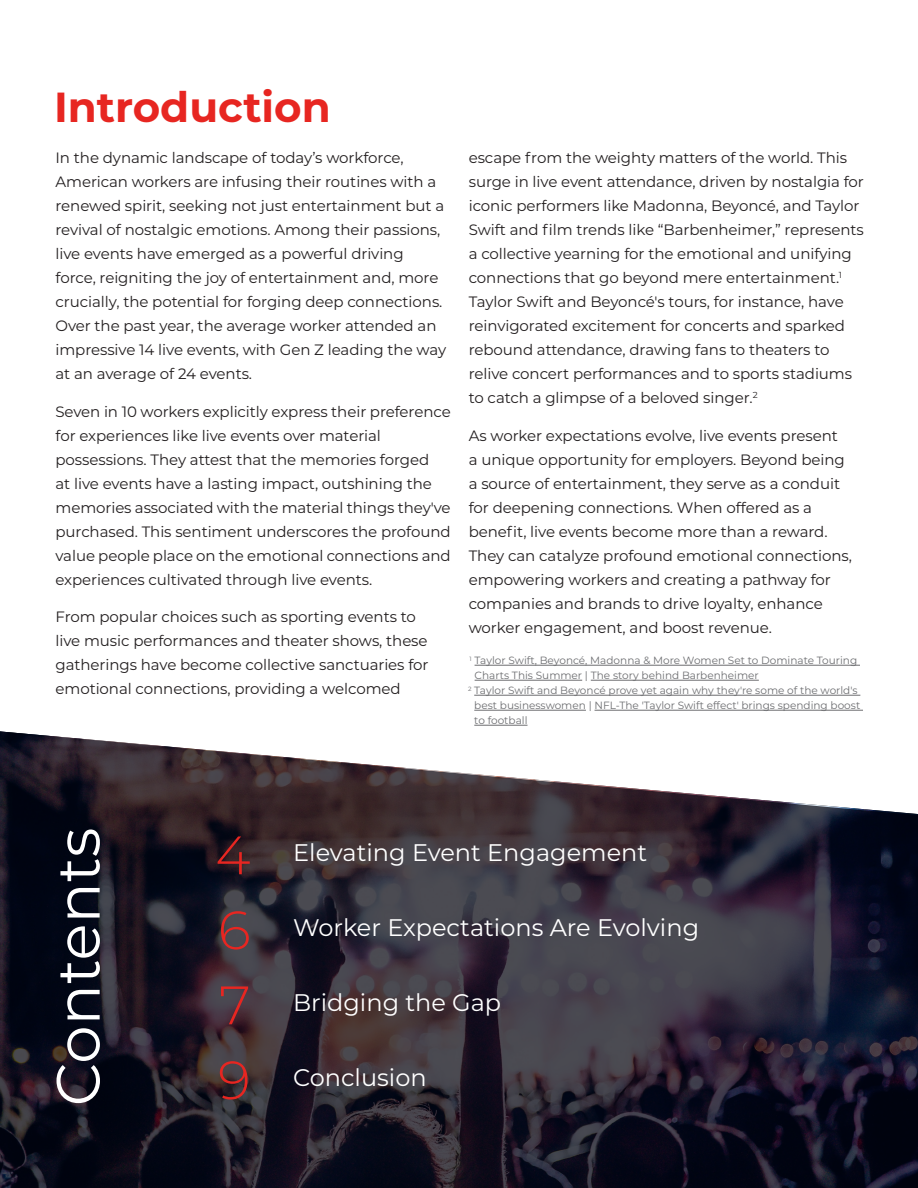
<style>
.page{position:relative;width:918px;height:1188px;background:#fff}
.page>*{position:absolute;margin:0;border:0;box-sizing:border-box;transform-origin:0 0}
.t1{font:61.05px "Montserrat";color:#fff}
.t2{font:300 54px "Montserrat";color:#e72621}
.t3{font:700 42px "Montserrat";color:#e72621}
.t4{font:24px "Montserrat";color:#fff}
.t5{font:15px/24px "Montserrat";letter-spacing:-.005em;color:#231f20}
.t6{font:10.5px/15px "Montserrat";color:#6c6d70}
</style>
<div class="page">
<svg style="left:0;top:731px;width:918px;height:457px;background:#3b3742"></svg>
<hr style="left:475px;top:665px;width:385px;height:1px;background:#6c6d70">
<hr style="left:475px;top:680px;width:107px;height:1px;background:#6c6d70">
<hr style="left:591px;top:680px;width:168px;height:1px;background:#6c6d70">
<hr style="left:474px;top:695px;width:386px;height:1px;background:#6c6d70">
<hr style="left:474px;top:710px;width:112px;height:1px;background:#6c6d70">
<hr style="left:595px;top:710px;width:268px;height:1px;background:#6c6d70">
<hr style="left:474px;top:725px;width:54px;height:1px;background:#6c6d70">
<p class="t3" style="left:54px;top:76px;width:278px">Introduction</p>
<p class="t5" style="left:56px;top:145px;width:392px">In the dynamic landscape of today’s workforce, American workers are infusing their routines with a renewed spirit, seeking not just entertainment but a revival of nostalgic emotions. Among their passions, live events have emerged as a powerful driving force, reigniting the joy of entertainment and, more crucially, the potential for forging deep connections.<br>Over the past year, the average worker attended an impressive 14 live events, with Gen Z leading the way at an average of 24 events.</p>
<p class="t5" style="left:56px;top:399px;width:397px">Seven in 10 workers explicitly express their preference for experiences like live events over material possessions. They attest that the memories forged<br>at live events have a lasting impact, outshining the memories associated with the material things they've purchased. This sentiment underscores the profound value people place on the emotional connections and experiences cultivated through live events.</p>
<p class="t5" style="left:56px;top:604px;width:375px">From popular choices such as sporting events to live music performances and theater shows, these gatherings have become collective sanctuaries for emotional connections, providing a welcomed</p>
<p class="t5" style="left:469px;top:145px;width:397px">escape from the weighty matters of the world. This surge in live event attendance, driven by nostalgia for iconic performers like Madonna, Beyoncé, and Taylor Swift and film trends like “Barbenheimer,” represents a collective yearning for the emotional and unifying connections that go beyond mere entertainment.<sup>1<br></sup>Taylor Swift and Beyoncé's tours, for instance, have reinvigorated excitement for concerts and sparked rebound attendance, drawing fans to theaters to relive concert performances and to sports stadiums to catch a glimpse of a beloved singer.<sup>2</sup></p>
<p class="t5" style="left:469px;top:423px;width:385px">As worker expectations evolve, live events present<br>a unique opportunity for employers. Beyond being a source of entertainment, they serve as a conduit for deepening connections. When offered as a benefit, live events become more than a reward.<br>They can catalyze profound emotional connections, empowering workers and creating a pathway for companies and brands to drive loyalty, enhance worker engagement, and boost revenue.</p>
<p class="t6" style="left:475px;top:653px;width:384px;text-indent:-5px"><sup>1</sup> Taylor Swift, Beyoncé, Madonna &amp; More Women Set to Dominate Touring<br>Charts This Summer | The story behind Barbenheimer</p>
<p class="t6" style="left:474px;top:683px;width:387px;text-indent:-6px"><sup>2</sup> Taylor Swift and Beyoncé prove yet again why they're some of the world's best businesswomen | NFL-The 'Taylor Swift effect' brings spending boost to football</p>
<p class="t1" style="left:36px;top:1106px;width:280px;rotate:-90deg">Contents</p>
<p class="t2" style="left:215px;top:818px;width:37px">4</p>
<p class="t2" style="left:218px;top:893px;width:34px">6</p>
<p class="t2" style="left:219px;top:968px;width:33px">7</p>
<p class="t2" style="left:218px;top:1043px;width:34px">9</p>
<p class="t4" style="left:293px;top:836px;width:355px">Elevating Event Engagement</p>
<p class="t4" style="left:293px;top:911px;width:407px">Worker Expectations Are Evolving</p>
<p class="t4" style="left:293px;top:986px;width:210px">Bridging the Gap</p>
<p class="t4" style="left:293px;top:1061px;width:135px">Conclusion</p>
</div>
